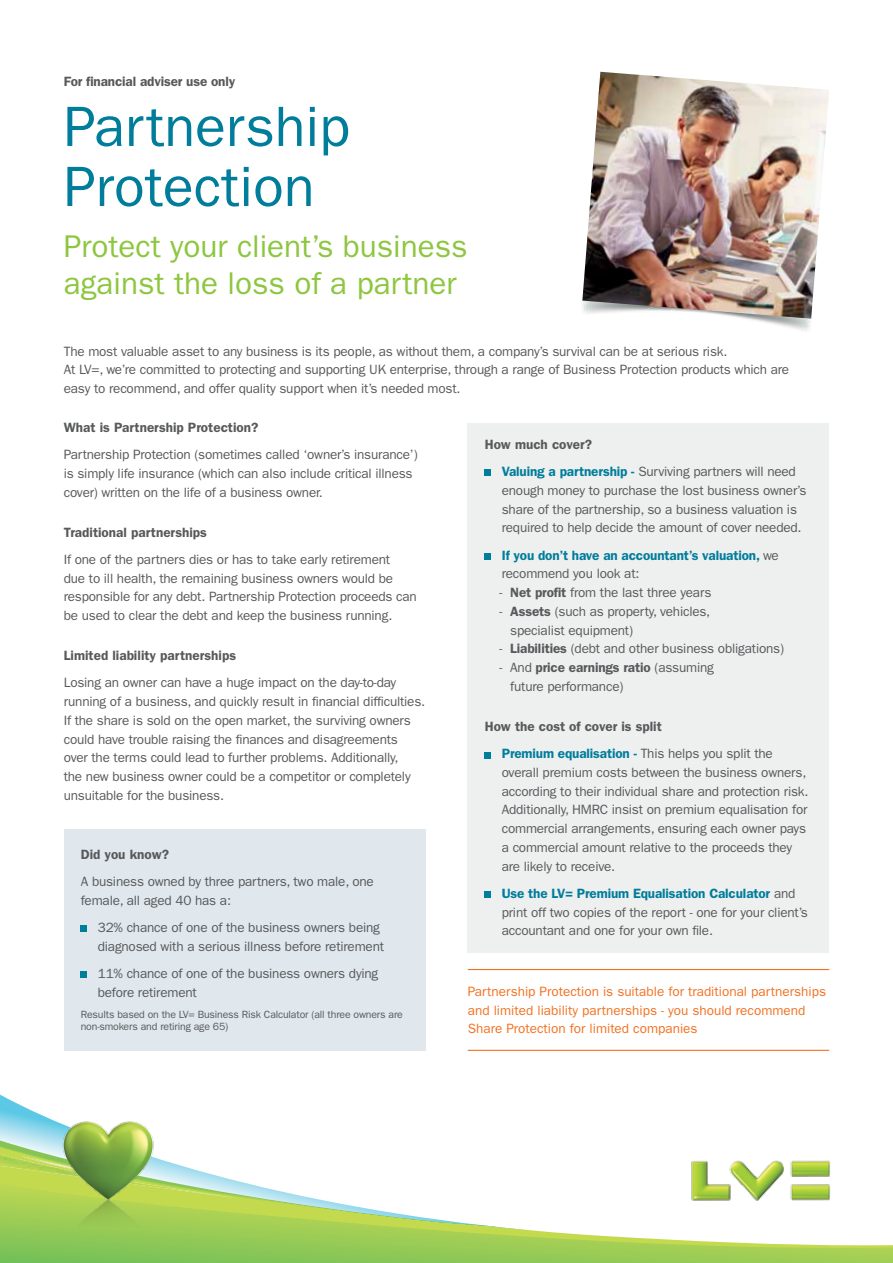
<style>
.page{position:relative;width:893px;height:1263px;background:#fff}
.page>*{position:absolute;margin:0;border:0;box-sizing:border-box;transform-origin:0 0}
.t1{font:57px/60px "ITC Franklin Gothic Std";color:#007d9b}
.t2{font:31.5px/37.8px "ITC Franklin Gothic Std";color:#8dc63f}
.t3{font:13.5px/18.8px "ITC Franklin Gothic Std";letter-spacing:-.015em;color:#58595b}
.t4{font:600 13.5px/27.3px "ITC Franklin Gothic Std";color:#58595b}
.t5{font:13.5px/18.8px "ITC Franklin Gothic Std";color:#f37121}
.t6{font:600 13.5px/18.8px "ITC Franklin Gothic Std";letter-spacing:-.01em;color:#007d9b}
.t7{font:10.5px/12.6px "ITC Franklin Gothic Std";letter-spacing:-.015em;color:#58595b}
.s1{font-weight:600}
.s2{font-weight:600;color:#007d9b}
.s3{font-weight:400;color:#58595b}
.s4{color:#007d9b}
.s5{font-weight:400}
</style>
<div class="page">
<svg style="left:0;top:1094px;width:56px;height:46px"></svg>
<svg style="left:0;top:1140px;width:245px;height:43px"></svg>
<svg style="left:0;top:1183px;width:893px;height:80px"></svg>
<img style="left:0;top:1154px;width:239px;height:44px">
<img style="left:688px;top:1160px;width:144px;height:42px">
<img style="left:56px;top:1121px;width:105px;height:142px">
<svg style="left:750px;top:319px;width:60px;height:12px"></svg>
<img style="left:582px;top:72px;width:247px;height:247px">
<div style="left:64px;top:829px;width:361px;height:222px;background:#e0e8ed"></div>
<div style="left:81px;top:925px;width:6px;height:7px;background:#007d9b"></div>
<div style="left:81px;top:971px;width:6px;height:7px;background:#007d9b"></div>
<hr style="left:468px;top:969px;width:361px;height:1px;background:#f37121">
<hr style="left:468px;top:1050px;width:361px;height:1px;background:#f37121">
<div style="left:468px;top:423px;width:361px;height:529px;background:#eeefef"></div>
<svg style="left:485px;top:470px;width:6px;height:6px"></svg>
<div style="left:485px;top:553px;width:6px;height:7px;background:#007d9b"></div>
<svg style="left:485px;top:752px;width:6px;height:6px"></svg>
<div style="left:485px;top:891px;width:6px;height:7px;background:#007d9b"></div>
<p class="t4" style="left:64px;top:68px;width:173px">For financial adviser use only</p>
<h1 class="t1" style="left:64px;top:97px;width:288px">Partnership<br>Protection</h1>
<h2 class="t2" style="left:64px;top:227px;width:405px">Protect your client’s business against the loss of a partner</h2>
<p class="t3" style="left:64px;top:342px;width:727px">The most valuable asset to any business is its people, as without them, a company’s survival can be at serious risk.<br>At LV=, we’re committed to protecting and supporting UK enterprise, through a range of Business Protection products which are easy to recommend, and offer quality support when it’s needed most.</p>
<p class="t4" style="left:64px;top:414px;width:196px">What is Partnership Protection?</p>
<p class="t3" style="left:64px;top:445px;width:355px">Partnership Protection (sometimes called ‘owner’s insurance’) is simply life insurance (which can also include critical illness cover) written on the life of a business owner.</p>
<p class="t4" style="left:64px;top:518px;width:145px">Traditional partnerships</p>
<p class="t3" style="left:64px;top:550px;width:355px">If one of the partners dies or has to take early retirement<br>due to ill health, the remaining business owners would be responsible for any debt. Partnership Protection proceeds can be used to clear the debt and keep the business running.</p>
<p class="t4" style="left:64px;top:642px;width:174px">Limited liability partnerships</p>
<p class="t3" style="left:64px;top:674px;width:363px">Losing an owner can have a huge impact on the day-to-day running of a business, and quickly result in financial difficulties.<br>If the share is sold on the open market, the surviving owners could have trouble raising the finances and disagreements over the terms could lead to further problems. Additionally,<br>the new business owner could be a competitor or completely unsuitable for the business.</p>
<p class="t4" style="left:81px;top:840px;width:90px">Did you know?</p>
<p class="t3" style="left:81px;top:872px;width:295px">A business owned by three partners, two male, one female, all aged 40 has a:</p>
<p class="t3" style="left:98px;top:918px;width:288px">32% chance of one of the business owners being diagnosed with a serious illness before retirement</p>
<p class="t3" style="left:98px;top:964px;width:282px">11% chance of one of the business owners dying before retirement</p>
<p class="t7" style="left:81px;top:1008px;width:324px">Results based on the LV= Business Risk Calculator (all three owners are non-smokers and retiring age 65)</p>
<p class="t3" style="left:502px;top:431px;width:296px;line-height:27.3px;text-indent:-17px"><span class="s1">How much cover?<br></span><span class="s2">Valuing a partnership -</span> Surviving partners will need</p>
<p class="t3" style="left:502px;top:481px;width:306px">enough money to purchase the lost business owner’s share of the partnership, so a business valuation is required to help decide the amount of cover needed.</p>
<p class="t6" style="left:502px;top:546px;width:279px">If you don’t have an accountant’s valuation, <span class="s3">we recommend you look at:</span></p>
<p class="t3" style="left:500px;top:583px;width:213px">- <span class="s1">Net profit</span> from the last three years</p>
<p class="t3" style="left:510px;top:602px;width:202px;text-indent:-11px">- <span class="s1">Assets</span> (such as property, vehicles, specialist equipment)</p>
<p class="t3" style="left:500px;top:639px;width:286px">- <span class="s1">Liabilities</span> (debt and other business obligations)</p>
<p class="t3" style="left:510px;top:658px;width:205px;text-indent:-11px">- And <span class="s1">price earnings ratio</span> (assuming future performance)</p>
<p class="t4" style="left:502px;top:713px;width:273px;text-indent:-17px">How the cost of cover is split<br><span class="s4">Premium equalisation -</span> <span class="s5">This helps you split the</span></p>
<p class="t3" style="left:502px;top:763px;width:308px">overall premium costs between the business owners, according to their individual share and protection risk.<br>Additionally, HMRC insist on premium equalisation for commercial arrangements, ensuring each owner pays a commercial amount relative to the proceeds they are likely to receive.</p>
<p class="t3" style="left:502px;top:884px;width:308px"><span class="s2">Use the LV= Premium Equalisation Calculator</span> and print off two copies of the report - one for your client’s accountant and one for your own file.</p>
<p class="t5" style="left:468px;top:982px;width:360px">Partnership Protection is suitable for traditional partnerships and limited liability partnerships - you should recommend<br>Share Protection for limited companies</p>
</div>
